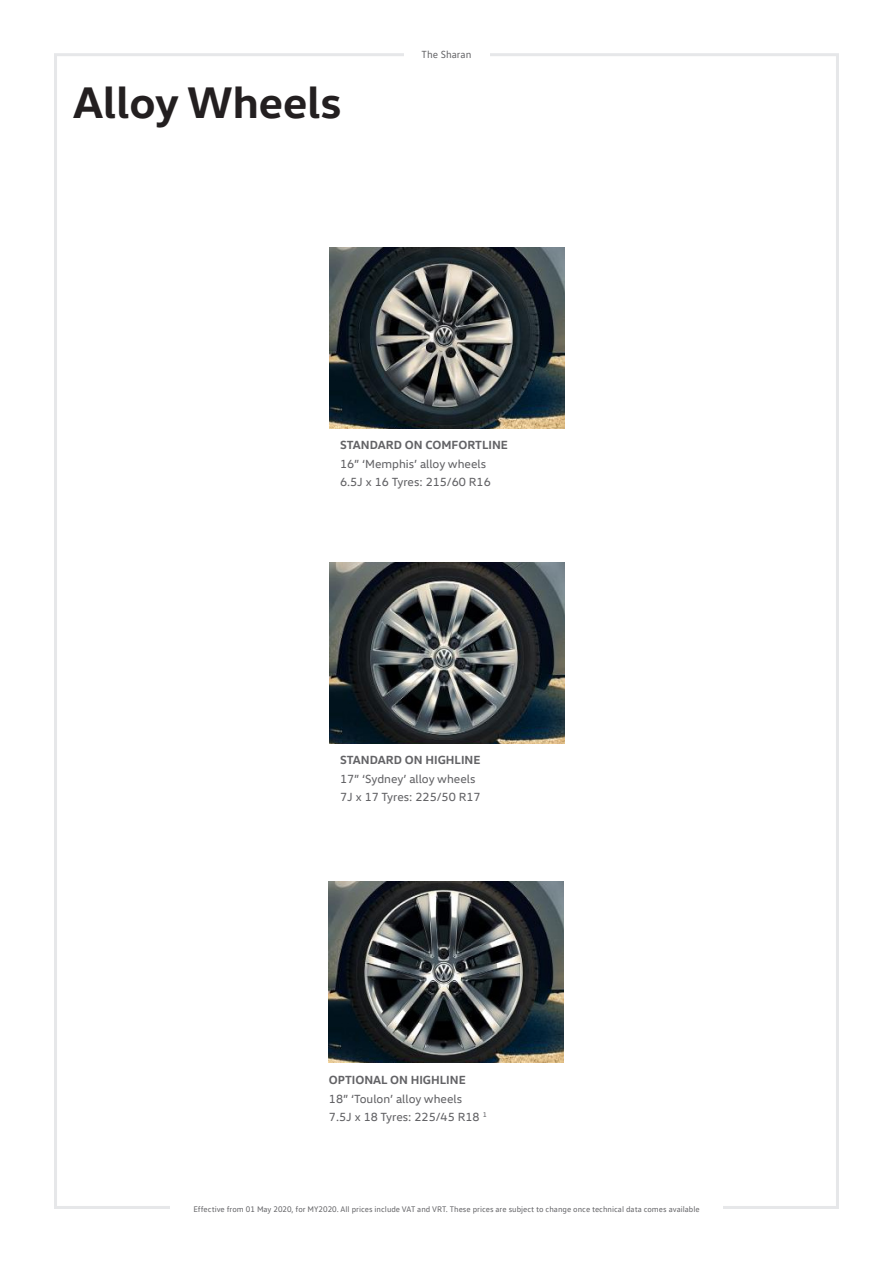
<style>
.page{position:relative;width:893px;height:1263px;background:#fff}
.page>*{position:absolute;margin:0;border:0;box-sizing:border-box;transform-origin:0 0}
.Page_heading{font:700 45px "VW Head";color:#231f20}
.Centred_text{font:12px "VW Head";color:#636366}
.Centred_text-2{font:700 12px "VW Head";color:#636366}
.t1{font:10.5px "VW Text";color:#636366}
.t2{font:8.25px "VW Text";color:#636366}
</style>
<div class="page">
<img style="left:329px;top:882px;width:235px;height:181px">
<img style="left:329px;top:562px;width:235px;height:182px">
<img style="left:329px;top:248px;width:235px;height:181px">
<p class="Page_heading" style="left:73px;top:73px;width:270px">Alloy Wheels</p>
<p class="t1" style="left:422px;top:47px;width:51px">The Sharan</p>
<p class="Centred_text-2" style="left:340px;top:437px;width:169px">STANDARD ON COMFORTLINE</p>
<p class="Centred_text" style="left:340px;top:456px;width:148px">16” ‘Memphis’ alloy wheels</p>
<p class="Centred_text" style="left:340px;top:475px;width:152px">6.5J x 16 Tyres: 215/60 R16</p>
<p class="Centred_text-2" style="left:340px;top:752px;width:142px">STANDARD ON HIGHLINE</p>
<p class="Centred_text" style="left:340px;top:771px;width:137px">17” ‘Sydney’ alloy wheels</p>
<p class="Centred_text" style="left:340px;top:790px;width:142px">7J x 17 Tyres: 225/50 R17</p>
<p class="Centred_text-2" style="left:329px;top:1072px;width:138px">OPTIONAL ON HIGHLINE</p>
<p class="Centred_text" style="left:329px;top:1091px;width:135px">18” ‘Toulon’ alloy wheels</p>
<p class="Centred_text" style="left:329px;top:1110px;width:159px">7.5J x 18 Tyres: 225/45 R18 <sup>1</sup></p>
<p class="t2" style="left:193px;top:1204px;width:508px">Effective from 01 May 2020, for MY2020. All prices include VAT and VRT. These prices are subject to change once technical data comes available</p>
</div>
